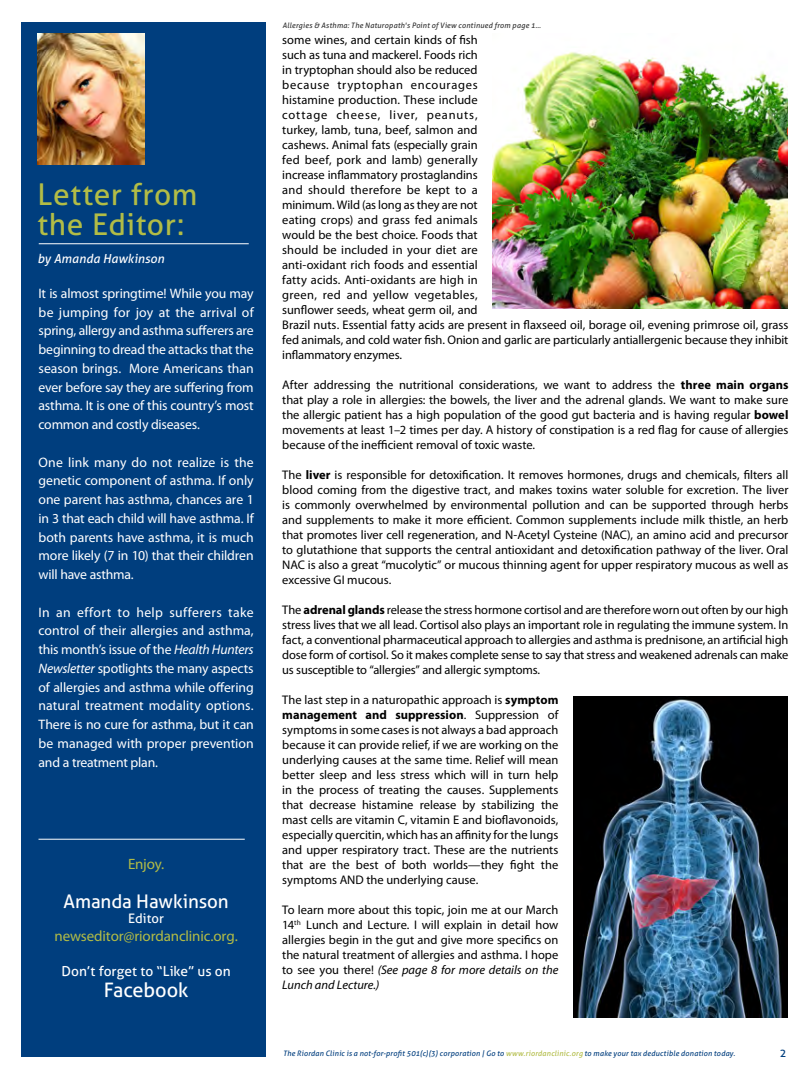
<style>
.page{position:relative;width:810px;height:1080px;background:#fff}
.page>*{position:absolute;margin:0;border:0;box-sizing:border-box;transform-origin:0 0}
.Bold_Header{font:30px/30px "Aller";letter-spacing:.015em;color:#b2bc46}
.Number{font:20px "Aller";letter-spacing:-.005em;color:#fff}
.Number-2{font:18.75px "Aller";letter-spacing:-.005em;color:#fff}
.Small_Paragraph{font:15px "Myriad Pro";letter-spacing:-.01em;color:#b2bc46}
.Small_Paragraph-2{font:13.75px/18.8px "Myriad Pro";letter-spacing:-.01em;color:#fff;text-align:justify}
.Number-3{font:13.75px "Aller";color:#fff}
.Number-4{font:13.12px "Aller";color:#fff}
.t1{font:12.5px/15px "Myriad Pro";color:#000;text-align:justify}
.Caption-Author{font:italic 12.5px "Aller";color:#fff}
.Number-5{font:11.25px "Aller";color:#003e7e}
.t2{font:italic 7.5px "Aller";letter-spacing:.02em;color:#003e7e}
.t3{font:italic 7.5px "Aller";letter-spacing:.02em;color:#333}
.s1{font-style:italic}
.s2{font-weight:700}
.s3{color:#b2bc46}
</style>
<div class="page">
<div style="left:21px;top:22px;width:245px;height:1036px;background:#003e7e"></div>
<hr style="left:39px;top:243px;width:210px;height:1px;background:#fff">
<img style="left:38px;top:34px;width:107px;height:131px">
<hr style="left:39px;top:839px;width:206px;height:1px;background:#fff">
<img style="left:493px;top:52px;width:294px;height:257px">
<img style="left:573px;top:696px;width:215px;height:321px">
<p class="Bold_Header" style="left:38px;top:179px;width:161px">Letter from the Editor:</p>
<p class="Caption-Author" style="left:38px;top:251px;width:128px">by Amanda Hawkinson</p>
<p class="Small_Paragraph-2" style="left:39px;top:284px;width:217px">It is almost springtime! While you may be jumping for joy at the arrival of spring, allergy and asthma sufferers are beginning to dread the attacks that the season brings. More Americans than ever before say they are suffering from asthma. It is one of this country’s most common and costly diseases.</p>
<p class="Small_Paragraph-2" style="left:39px;top:452px;width:217px">One link many do not realize is the genetic component of asthma. If only one parent has asthma, chances are 1 in 3 that each child will have asthma. If both parents have asthma, it is much more likely (7 in 10) that their children will have asthma.</p>
<p class="Small_Paragraph-2" style="left:39px;top:602px;width:217px">In an effort to help sufferers take control of their allergies and asthma, this month’s issue of the <span class="s1">Health Hunters Newsletter</span> spotlights the many aspects of allergies and asthma while offering natural treatment modality options.<br>There is no cure for asthma, but it can be managed with proper prevention and a treatment plan.</p>
<p class="Small_Paragraph" style="left:128px;top:855px;width:38px">Enjoy.</p>
<p class="Number-2" style="left:63px;top:890px;width:167px">Amanda Hawkinson</p>
<p class="Number-4" style="left:128px;top:911px;width:37px">Editor</p>
<p class="Small_Paragraph" style="left:54px;top:927px;width:185px">newseditor@riordanclinic.org.</p>
<p class="Number-3" style="left:61px;top:963px;width:171px">Don’t forget to “Like” us on</p>
<p class="Number" style="left:104px;top:978px;width:86px">Facebook</p>
<p class="t3" style="left:282px;top:21px;width:260px">Allergies &amp; Asthma: The Naturopath's Point of View continued from page 1…</p>
<p class="t1" style="left:282px;top:32px;width:508px;text-align:left">some wines, and certain kinds of fish<br>such as tuna and mackerel. Foods rich<br>in tryptophan should also be reduced<br>because tryptophan encourages<br>histamine production. These include<br>cottage cheese, liver, peanuts,<br>turkey, lamb, tuna, beef, salmon and<br>cashews. Animal fats (especially grain<br>fed beef, pork and lamb) generally<br>increase inflammatory prostaglandins<br>and should therefore be kept to a<br>minimum. Wild (as long as they are not<br>eating crops) and grass fed animals<br>would be the best choice. Foods that<br>should be included in your diet are<br>anti-oxidant rich foods and essential<br>fatty acids. Anti-oxidants are high in<br>green, red and yellow vegetables,<br>sunflower seeds, wheat germ oil, and<br>Brazil nuts. Essential fatty acids are present in flaxseed oil, borage oil, evening primrose oil, grass fed animals, and cold water fish. Onion and garlic are particularly antiallergenic because they inhibit inflammatory enzymes.</p>
<p class="t1" style="left:282px;top:377px;width:508px">After addressing the nutritional considerations, we want to address the <span class="s2">three main organs </span>that play a role in allergies: the bowels, the liver and the adrenal glands. We want to make sure the allergic patient has a high population of the good gut bacteria and is having regular <span class="s2">bowel </span>movements at least 1–2 times per day. A history of constipation is a red flag for cause of allergies because of the inefficient removal of toxic waste.</p>
<p class="t1" style="left:282px;top:467px;width:508px">The <span class="s2">liver</span> is responsible for detoxification. It removes hormones, drugs and chemicals, filters all blood coming from the digestive tract, and makes toxins water soluble for excretion. The liver is commonly overwhelmed by environmental pollution and can be supported through herbs and supplements to make it more efficient. Common supplements include milk thistle, an herb that promotes liver cell regeneration, and N-Acetyl Cysteine (NAC), an amino acid and precursor to glutathione that supports the central antioxidant and detoxification pathway of the liver. Oral NAC is also a great “mucolytic” or mucous thinning agent for upper respiratory mucous as well as excessive GI mucous.</p>
<p class="t1" style="left:282px;top:602px;width:508px">The <span class="s2">adrenal glands</span> release the stress hormone cortisol and are therefore worn out often by our high stress lives that we all lead. Cortisol also plays an important role in regulating the immune system. In fact, a conventional pharmaceutical approach to allergies and asthma is prednisone, an artificial high dose form of cortisol. So it makes complete sense to say that stress and weakened adrenals can make us susceptible to “allergies” and allergic symptoms.</p>
<p class="t1" style="left:282px;top:692px;width:278px">The last step in a naturopathic approach is <span class="s2">symptom management and suppression</span>. Suppression of symptoms in some cases is not always a bad approach because it can provide relief, if we are working on the underlying causes at the same time. Relief will mean better sleep and less stress which will in turn help in the process of treating the causes. Supplements that decrease histamine release by stabilizing the mast cells are vitamin C, vitamin E and bioflavonoids, especially quercitin, which has an affinity for the lungs and upper respiratory tract. These are the nutrients that are the best of both worlds—they fight the symptoms AND the underlying cause.</p>
<p class="t1" style="left:282px;top:902px;width:278px">To learn more about this topic, join me at our March 14<sup>th</sup> Lunch and Lecture. I will explain in detail how allergies begin in the gut and give more specifics on the natural treatment of allergies and asthma. I hope to see you there! <span class="s1">(See page 8 for more details on the Lunch and Lecture.)</span></p>
<p class="t2" style="left:283px;top:1049px;width:454px">The Riordan Clinic is a not-for-profit 501(c)(3) corporation | Go to <span class="s3">www.riordanclinic.org</span> to make your tax deductible donation today.</p>
<p class="Number-5" style="left:780px;top:1046px;width:8px">2</p>
</div>
